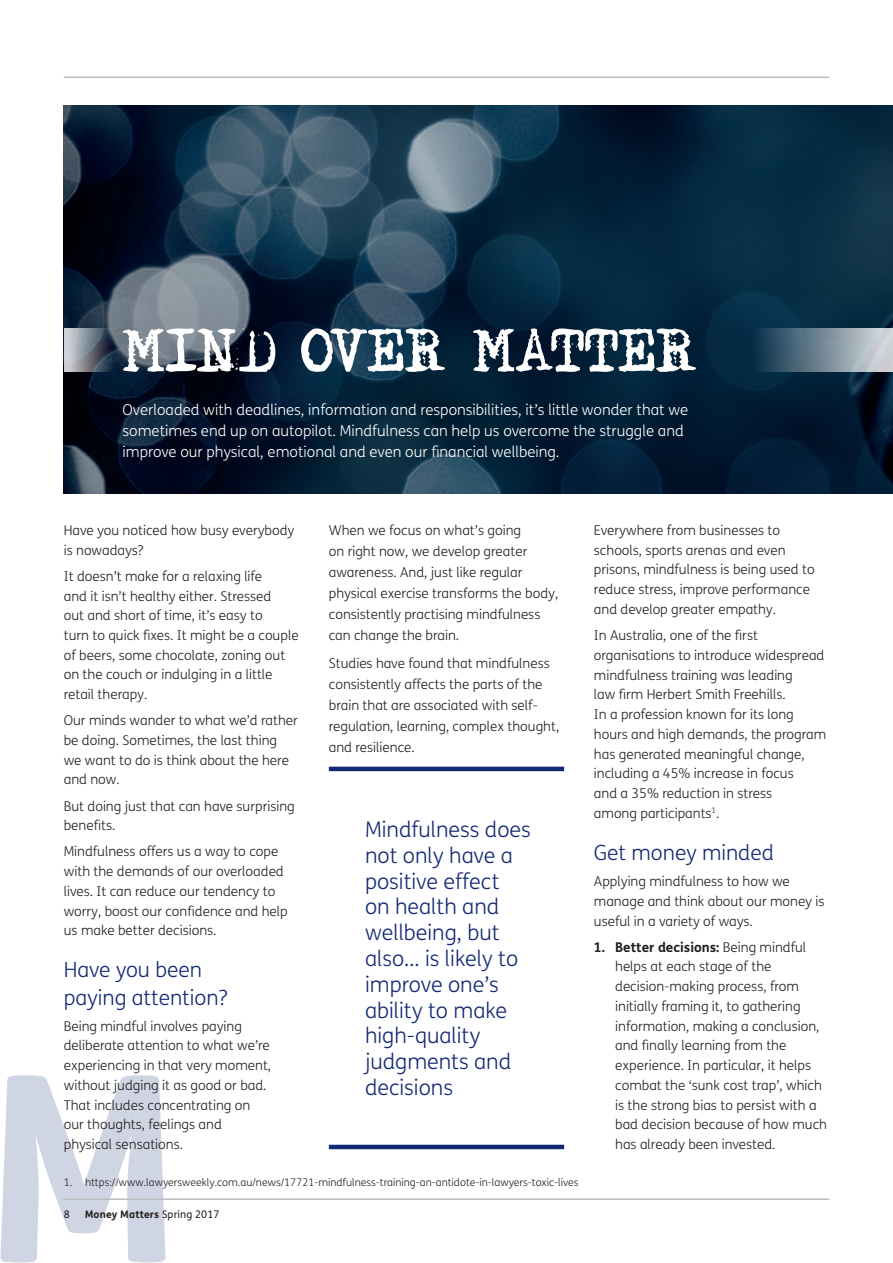
<style>
.page{position:relative;width:893px;height:1263px;background:#fff}
.page>*{position:absolute;margin:0;border:0;box-sizing:border-box;transform-origin:0 0}
.t1{font:300 21.45px/25.8px "FS Me";color:#142975}
.t2{font:300 21px/27.2px "FS Me";color:#142975}
.t3{font:300 15px/21px "FS Me";color:#fff}
.t4{font:300 13.5px/19.8px "FS Me";color:#231f20}
.t5{font:300 10.5px "FS Me";color:#231f20}
.t6{font:700 10.5px "FS Me";letter-spacing:.01em;color:#231f20}
.t7{font:10.5px "FS Me";color:#231f20}
.s1{font-weight:400}
.s2{font-weight:700}
</style>
<div class="page">
<svg style="left:0;top:1075px;width:166px;height:187px"></svg>
<hr style="left:64px;top:1198px;width:765px;height:2px;background:#bcbdc0">
<hr style="left:64px;top:77px;width:765px;height:1px;background:#bcbdc0">
<img style="left:64px;top:106px;width:829px;height:387px">
<hr style="left:329px;top:767px;width:235px;height:4px;background:#142975">
<hr style="left:329px;top:1145px;width:235px;height:4px;background:#142975">
<svg style="left:702px;top:328px;width:191px;height:44px;background:#556e7f"></svg>
<svg style="left:64px;top:328px;width:59px;height:44px;background:#6e7885"></svg>
<svg style="left:123px;top:328px;width:573px;height:44px"></svg>
<p class="t3" style="left:123px;top:399px;width:567px">Overloaded with deadlines, information and responsibilities, it’s little wonder that we sometimes end up on autopilot. Mindfulness can help us overcome the struggle and improve our physical, emotional and even our financial wellbeing.</p>
<p class="t4" style="left:64px;top:520px;width:232px">Have you noticed how busy everybody is nowadays?</p>
<p class="t4" style="left:64px;top:566px;width:236px">It doesn’t make for a relaxing life<br>and it isn’t healthy either. Stressed<br>out and short of time, it’s easy to<br>turn to quick fixes. It might be a couple of beers, some chocolate, zoning out on the couch or indulging in a little retail therapy.</p>
<p class="t4" style="left:64px;top:710px;width:236px">Our minds wander to what we’d rather be doing. Sometimes, the last thing we want to do is think about the here and now.</p>
<p class="t4" style="left:64px;top:796px;width:233px">But doing just that can have surprising benefits.</p>
<p class="t4" style="left:64px;top:841px;width:225px">Mindfulness offers us a way to cope with the demands of our overloaded lives. It can reduce our tendency to worry, boost our confidence and help us make better decisions.</p>
<h2 class="t2" style="left:64px;top:956px;width:165px">Have you been paying attention?</h2>
<p class="t4" style="left:64px;top:1016px;width:209px">Being mindful involves paying deliberate attention to what we’re experiencing in that very moment, without judging it as good or bad.<br>That includes concentrating on our thoughts, feelings and physical sensations.</p>
<p class="t4" style="left:329px;top:519px;width:231px;line-height:21px">When we focus on what’s going<br>on right now, we develop greater awareness. And, just like regular physical exercise transforms the body, consistently practising mindfulness can change the brain.</p>
<p class="t4" style="left:329px;top:652px;width:232px;line-height:21px">Studies have found that mindfulness consistently affects the parts of the brain that are associated with self&shy;regulation, learning, complex thought, and resilience.</p>
<h1 class="t1" style="left:365px;top:816px;width:167px">Mindfulness does not only have a positive effect<br>on health and wellbeing, but also… is likely to improve one’s ability to make high-quality judgments and decisions</h1>
<p class="t5" style="left:64px;top:1175px;width:516px">1. https://www.lawyersweekly.com.au/news/17721-mindfulness-training-an-antidote-in-lawyers-toxic-lives</p>
<p class="t7" style="left:64px;top:1207px;width:7px">8</p>
<p class="t6" style="left:85px;top:1206px;width:136px">Money Matters <span class="s1">Spring 2017</span></p>
<p class="t4" style="left:594px;top:520px;width:222px">Everywhere from businesses to schools, sports arenas and even prisons, mindfulness is being used to reduce stress, improve performance and develop greater empathy.</p>
<p class="t4" style="left:594px;top:625px;width:234px">In Australia, one of the first organisations to introduce widespread mindfulness training was leading<br>law firm Herbert Smith Freehills.<br>In a profession known for its long hours and high demands, the program has generated meaningful change, including a 45% increase in focus<br>and a 35% reduction in stress<br>among participants<sup>1</sup>.</p>
<h2 class="t2" style="left:594px;top:838px;width:182px">Get money minded</h2>
<p class="t4" style="left:594px;top:871px;width:232px">Applying mindfulness to how we manage and think about our money is useful in a variety of ways.</p>
<p class="t4" style="left:615px;top:937px;width:213px;text-indent:-21px"><span class="s2">1. Better decisions:</span> Being mindful helps at each stage of the decision-making process, from initially framing it, to gathering information, making a conclusion, and finally learning from the experience. In particular, it helps combat the ‘sunk cost trap’, which is the strong bias to persist with a bad decision because of how much has already been invested.</p>
</div>
